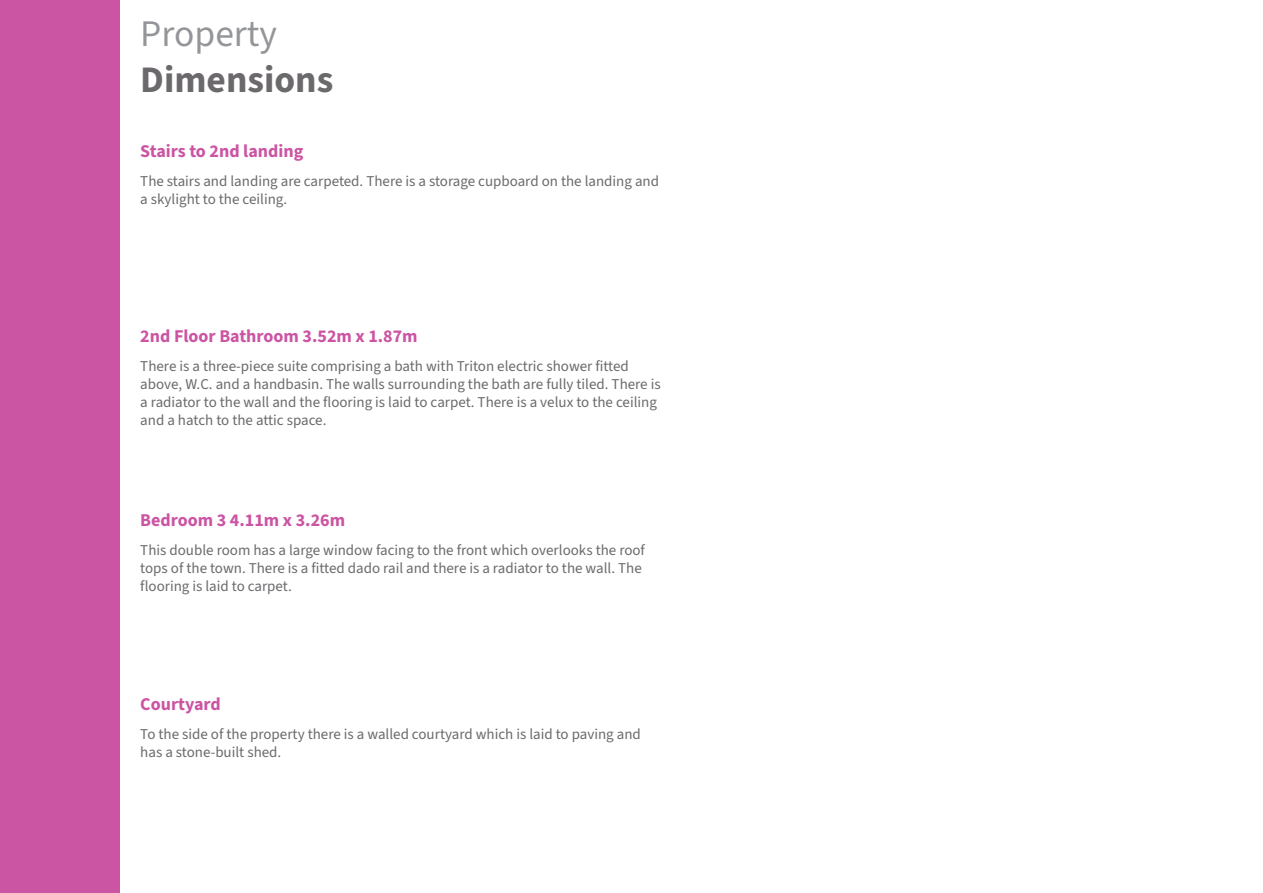
<style>
.page{position:relative;width:1263px;height:893px;background:#fff}
.page>*{position:absolute;margin:0;border:0;box-sizing:border-box;transform-origin:0 0}
.t1{font:700 37.5px "Source Sans 3";color:#6c696d}
.t2{font:37.5px "Source Sans 3";color:#939598}
.t3{font:700 18px "Source Sans 3";color:#cb54a3}
.t4{font:15px/18px "Source Sans 3";color:#6c696d}
</style>
<div class="page">
<div style="left:0;top:0;width:119px;height:893px;background:#cb54a3"></div>
<p class="t2" style="left:140px;top:10px;width:138px">Property</p>
<p class="t1" style="left:140px;top:54px;width:195px">Dimensions</p>
<p class="t3" style="left:140px;top:140px;width:165px">Stairs to 2nd landing</p>
<p class="t4" style="left:140px;top:172px;width:520px">The stairs and landing are carpeted. There is a storage cupboard on the landing and a skylight to the ceiling.</p>
<p class="t3" style="left:140px;top:324px;width:279px">2nd Floor Bathroom 3.52m x 1.87m</p>
<p class="t4" style="left:140px;top:356px;width:522px">There is a three-piece suite comprising a bath with Triton electric shower fitted above, W.C. and a handbasin. The walls surrounding the bath are fully tiled. There is a radiator to the wall and the flooring is laid to carpet. There is a velux to the ceiling and a hatch to the attic space.</p>
<p class="t3" style="left:140px;top:508px;width:206px">Bedroom 3 4.11m x 3.26m</p>
<p class="t4" style="left:140px;top:541px;width:506px">This double room has a large window facing to the front which overlooks the roof tops of the town. There is a fitted dado rail and there is a radiator to the wall. The flooring is laid to carpet.</p>
<p class="t3" style="left:140px;top:692px;width:82px">Courtyard</p>
<p class="t4" style="left:140px;top:725px;width:502px">To the side of the property there is a walled courtyard which is laid to paving and has a stone-built shed.</p>
</div>
